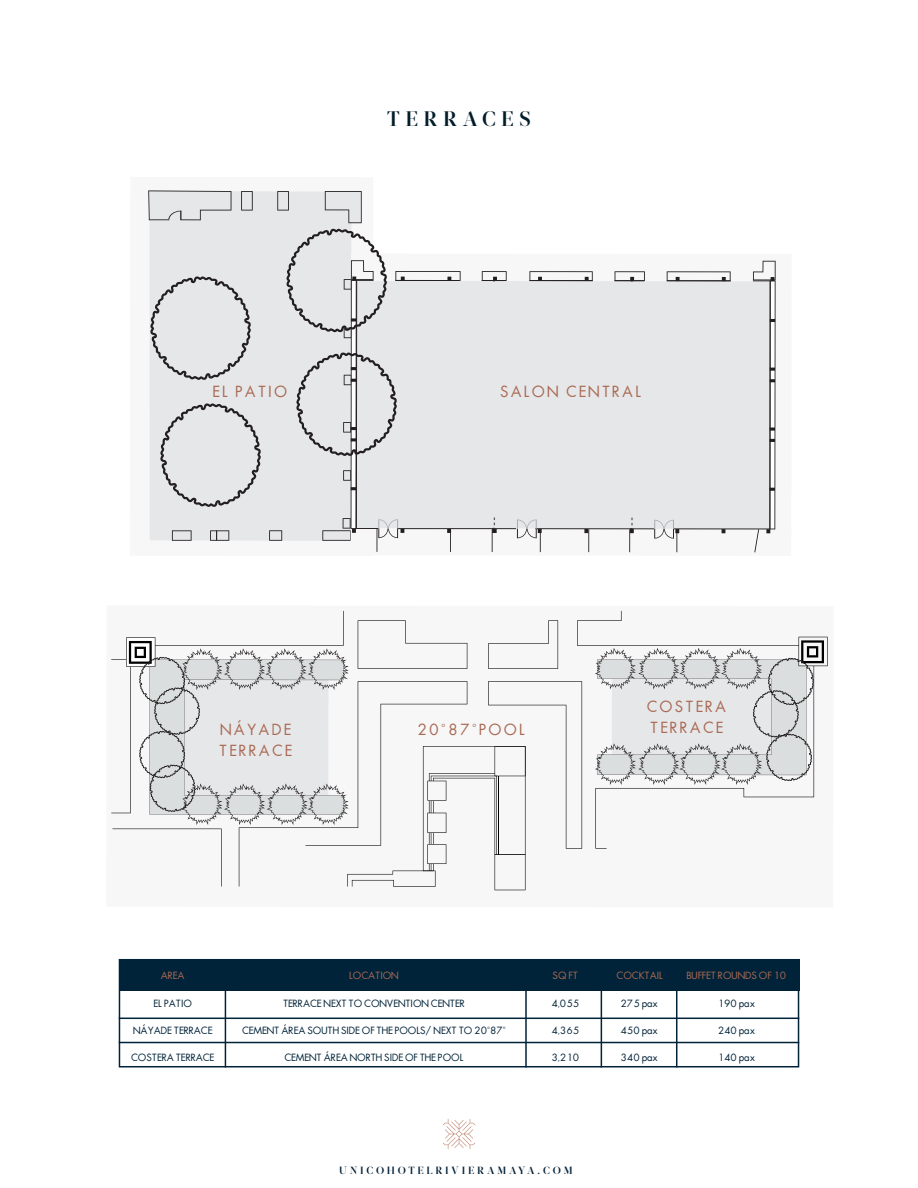
<style>
.page{position:relative;width:918px;height:1188px;background:#fff}
.page>*{position:absolute;margin:0;border:0;box-sizing:border-box;transform-origin:0 0}
.t1{font:700 21px "Glosa Display";letter-spacing:.265em;color:#011d2a}
.t2{font:15px/21px "Futura ICG Book";letter-spacing:.15em;color:#aa6a54}
.t3{font:700 10.5px "Glosa Display";letter-spacing:.265em;color:#002038}
.t4{font:9.75px "Futura ICG Book";color:#002339}
.t5{font:9.75px "Futura ICG Book";color:#aa6a54}
</style>
<div class="page">
<svg style="left:443px;top:1119px;width:32px;height:30px"></svg>
<div style="left:150px;top:191px;width:211px;height:350px;background:#e6e7e9"></div>
<svg style="left:277px;top:191px;width:12px;height:20px"></svg>
<svg style="left:241px;top:191px;width:12px;height:20px"></svg>
<svg style="left:325px;top:191px;width:37px;height:32px"></svg>
<svg style="left:172px;top:530px;width:20px;height:11px"></svg>
<svg style="left:210px;top:530px;width:19px;height:11px"></svg>
<svg style="left:148px;top:190px;width:83px;height:30px;background:#d7d8da"></svg>
<svg style="left:150px;top:276px;width:101px;height:104px;background:#d6d6d8"></svg>
<svg style="left:160px;top:403px;width:101px;height:104px;background:#d6d6d8"></svg>
<svg style="left:269px;top:229px;width:507px;height:324px"></svg>
<div style="left:119px;top:959px;width:680px;height:31px;background:#002339"></div>
<hr style="left:225px;top:959px;width:1px;height:108px;background:#002339">
<hr style="left:525px;top:959px;width:2px;height:108px;background:#002339">
<hr style="left:601px;top:959px;width:1px;height:108px;background:#002339">
<hr style="left:676px;top:959px;width:1px;height:108px;background:#002339">
<hr style="left:119px;top:1018px;width:680px;height:1px;background:#002339">
<hr style="left:119px;top:1042px;width:680px;height:1px;background:#002339">
<div style="left:119px;top:959px;width:680px;height:108px;border:2px solid #002339"></div>
<svg style="left:582px;top:611px;width:232px;height:238px"></svg>
<svg style="left:111px;top:611px;width:471px;height:279px"></svg>
<svg style="left:595px;top:637px;width:233px;height:148px"></svg>
<p class="t1" style="left:387px;top:104px;width:145px">TERRACES</p>
<p class="t2" style="left:213px;top:381px;width:76px">EL PATIO</p>
<p class="t2" style="left:500px;top:381px;width:142px">SALON CENTRAL</p>
<p class="t2" style="left:220px;top:719px;width:72px">NÁYADE</p>
<p class="t2" style="left:417px;top:719px;width:109px">20°87°POOL</p>
<p class="t2" style="left:219px;top:740px;width:74px">TERRACE</p>
<p class="t2" style="left:647px;top:696px;width:81px">COSTERA<br>TERRACE</p>
<p class="t5" style="left:161px;top:969px;width:25px">AREA</p>
<p class="t5" style="left:349px;top:969px;width:51px">LOCATION</p>
<p class="t5" style="left:617px;top:969px;width:48px">COCKTAIL</p>
<p class="t5" style="left:686px;top:969px;width:101px">BUFFET ROUNDS OF 10</p>
<p class="t4" style="left:154px;top:997px;width:40px">EL PATIO</p>
<p class="t4" style="left:133px;top:1024px;width:81px">NÁYADE TERRACE</p>
<p class="t4" style="left:131px;top:1051px;width:85px">COSTERA TERRACE</p>
<p class="t5" style="left:553px;top:969px;width:27px">SQ FT</p>
<p class="t4" style="left:551px;top:997px;width:29px">4,055</p>
<p class="t4" style="left:551px;top:1024px;width:29px">4,365</p>
<p class="t4" style="left:551px;top:1051px;width:29px">3,210</p>
<p class="t4" style="left:283px;top:997px;width:183px">TERRACE NEXT TO CONVENTION CENTER</p>
<p class="t4" style="left:242px;top:1024px;width:265px">CEMENT ÁREA SOUTH SIDE OF THE POOLS/ NEXT TO 20°87°</p>
<p class="t4" style="left:284px;top:1051px;width:180px">CEMENT ÁREA NORTH SIDE OF THE POOL</p>
<p class="t4" style="left:621px;top:997px;width:39px">275 pax</p>
<p class="t4" style="left:621px;top:1024px;width:39px">450 pax</p>
<p class="t4" style="left:621px;top:1051px;width:39px">340 pax</p>
<p class="t4" style="left:718px;top:997px;width:39px">190 pax</p>
<p class="t4" style="left:718px;top:1024px;width:39px">240 pax</p>
<p class="t4" style="left:718px;top:1051px;width:39px">140 pax</p>
<p class="t3" style="left:339px;top:1163px;width:235px">UNICOHOTELRIVIERAMAYA.COM</p>
</div>
